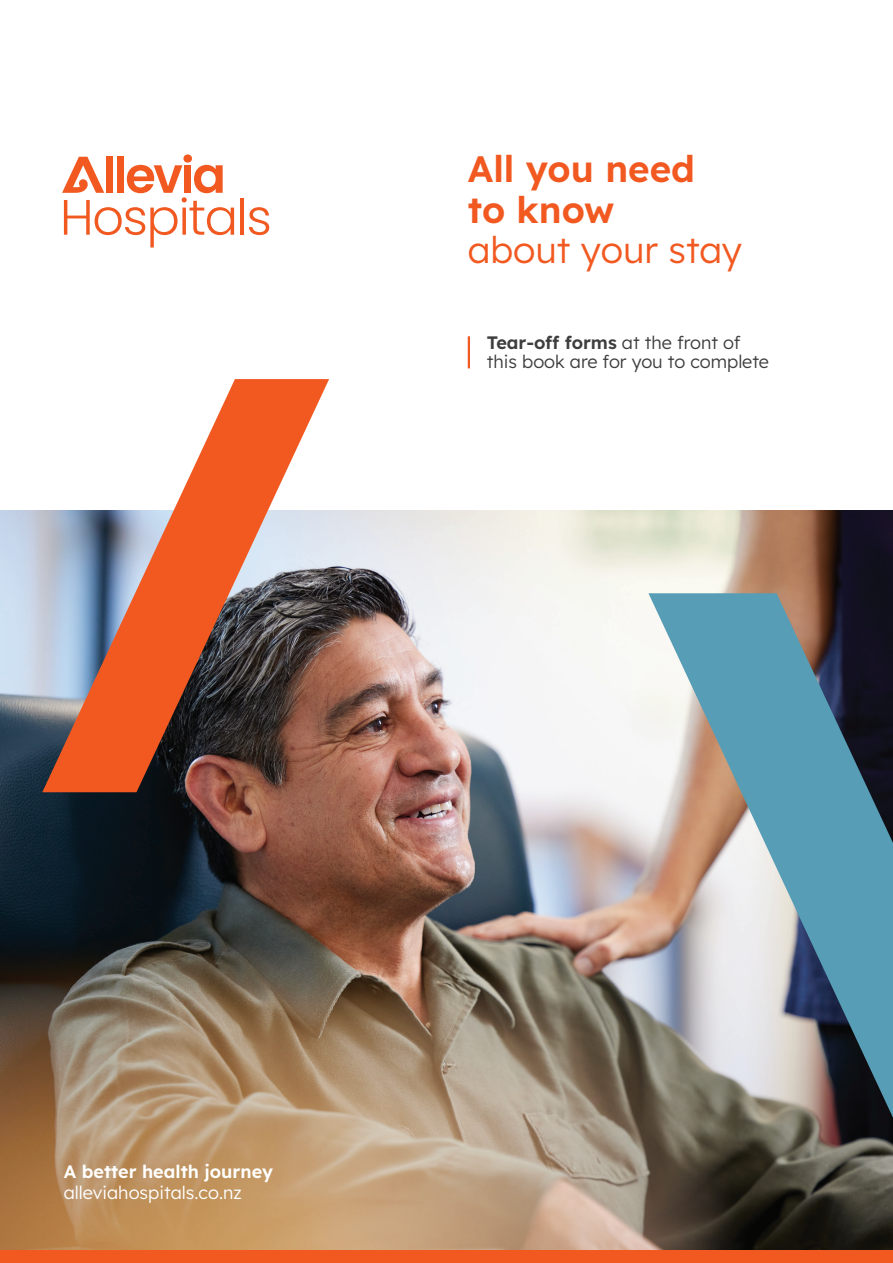
<style>
.page{position:relative;width:893px;height:1263px;background:#fff}
.page>*{position:absolute;margin:0;border:0;box-sizing:border-box;transform-origin:0 0}
.t1{font:600 36.75px/40.5px "Lexend";color:#f15921}
.t2{font:300 18px/19.5px "Lexend";color:#3e3e3f}
.HHL_URL{font:300 18px "Lexend";color:#fff}
.HHL_Tag_Line{font:600 18px "Lexend";color:#fff}
.s1{font-weight:300}
.s2{font-weight:600}
</style>
<div class="page">
<img style="left:0;top:510px;width:893px;height:740px">
<div style="left:0;top:1250px;width:893px;height:13px;background:#f15921"></div>
<svg style="left:62px;top:154px;width:172px;height:93px"></svg>
<hr style="left:241px;top:198px;width:3px;height:37px;background:#f15921">
<svg style="left:249px;top:207px;width:20px;height:28px"></svg>
<hr style="left:468px;top:336px;width:2px;height:32px;background:#f15921">
<img style="left:42px;top:379px;width:287px;height:413px">
<svg style="left:648px;top:593px;width:245px;height:525px;background:#81969f"></svg>
<p class="t1" style="left:468px;top:147px;width:276px">All you need<br>to know<br><span class="s1">about your stay</span></p>
<p class="t2" style="left:487px;top:332px;width:284px"><span class="s2">Tear-off forms</span> at the front of this book are for you to complete</p>
<p class="HHL_Tag_Line" style="left:64px;top:1158px;width:211px">A better health journey</p>
<p class="HHL_URL" style="left:64px;top:1180px;width:180px">alleviahospitals.co.nz</p>
</div>
